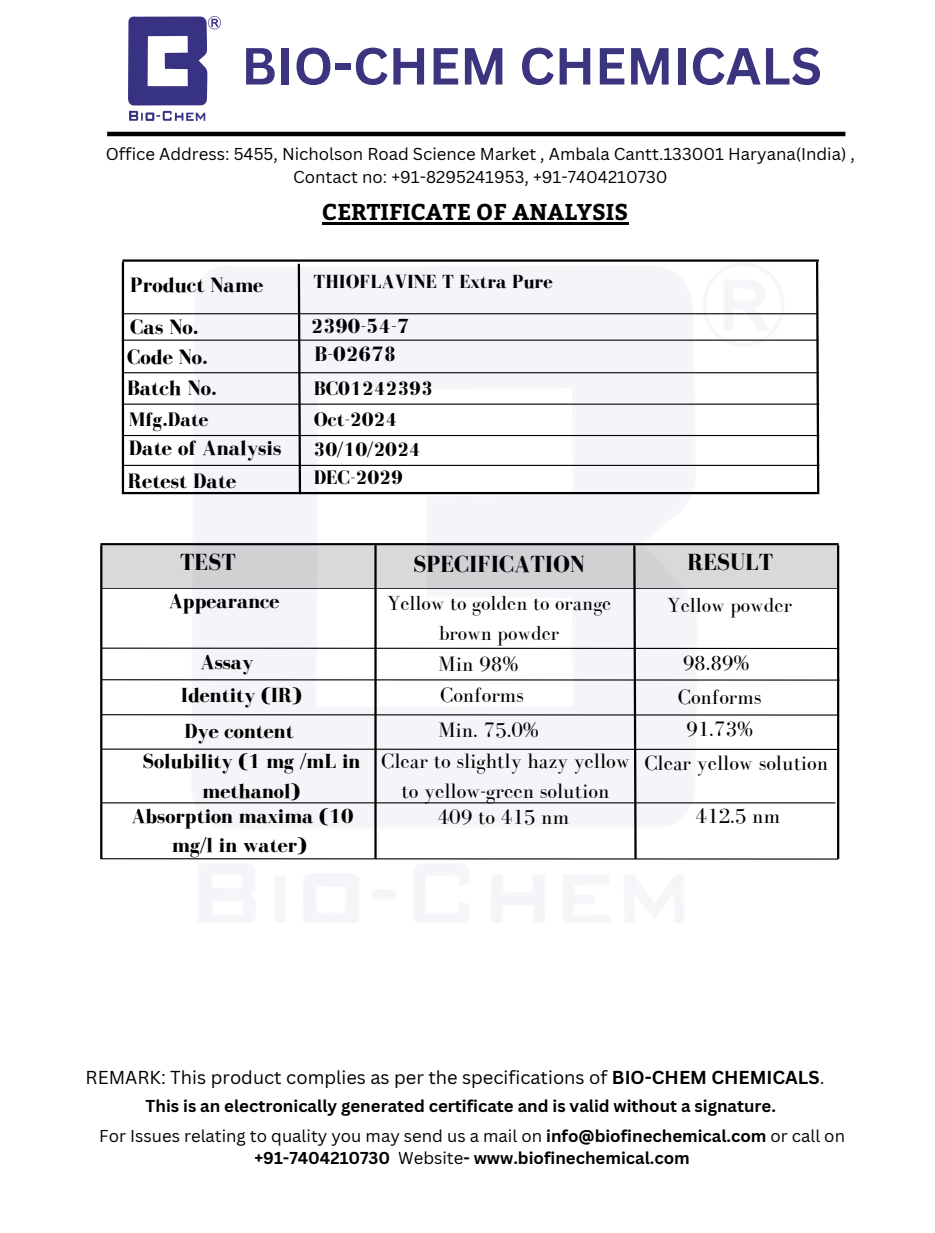
<style>
.page{position:relative;width:935px;height:1233px;background:#fff}
.page>*{position:absolute;margin:0;border:0;box-sizing:border-box;transform-origin:0 0}
.t1{font:700 51px "Canva Sans";color:#3b3580}
.t2{font:700 24px "Bodoni FLF";color:#000}
.t3{font:700 22.8px "Bitter";color:#000}
.t4{font:21.45px/30px "Bodoni FLF";color:#000;text-align:center}
.t5{font:700 21.45px "Bodoni FLF";color:#000}
.t6{font:700 21px/29.2px "Bodoni FLF";color:#000;text-align:center}
.t7{font:21px/29.2px "Bodoni FLF";color:#000;text-align:center}
.t8{font:700 20.1px "Bodoni FLF";color:#000}
.t9{font:700 19.5px "Bodoni FLF";color:#000}
.t10{font:18.3px "Canva Sans";color:#000}
.t11{font:700 16.8px/22.5px "Canva Sans";color:#000;text-align:center}
.t12{font:16.8px/22.5px "Canva Sans";color:#000;text-align:center}
.s1{font-weight:700}
.s2{font-weight:400}
</style>
<div class="page">
<hr style="left:107px;top:132px;width:738px;height:4px;background:#000">
<img style="left:128px;top:17px;width:93px;height:103px">
<hr style="left:322px;top:222px;width:306px;height:3px;background:#000">
<hr style="left:100px;top:588px;width:739px;height:1px;background:#000">
<hr style="left:100px;top:543px;width:739px;height:2px;background:#000">
<div style="left:103px;top:546px;width:736px;height:42px;background:#d9d9d9"></div>
<hr style="left:122px;top:313px;width:696px;height:1px;background:#000">
<hr style="left:122px;top:340px;width:696px;height:1px;background:#000">
<hr style="left:122px;top:372px;width:697px;height:1px;background:#000">
<hr style="left:123px;top:404px;width:696px;height:1px;background:#000">
<hr style="left:123px;top:435px;width:696px;height:1px;background:#000">
<hr style="left:123px;top:465px;width:696px;height:1px;background:#000">
<hr style="left:123px;top:492px;width:696px;height:2px;background:#000">
<hr style="left:122px;top:262px;width:2px;height:232px;background:#000">
<svg style="left:815px;top:262px;width:5px;height:232px"></svg>
<hr style="left:122px;top:259px;width:697px;height:3px;background:#000">
<hr style="left:837px;top:545px;width:2px;height:314px;background:#000">
<hr style="left:100px;top:545px;width:2px;height:314px;background:#000">
<img style="left:192px;top:263px;width:593px;height:541px">
<hr style="left:101px;top:648px;width:738px;height:1px;background:#000">
<hr style="left:374px;top:545px;width:3px;height:314px;background:#000">
<hr style="left:102px;top:802px;width:733px;height:1px;background:#000">
<svg style="left:632px;top:543px;width:6px;height:315px"></svg>
<hr style="left:102px;top:679px;width:737px;height:2px;background:#000">
<hr style="left:100px;top:714px;width:738px;height:2px;background:#000">
<hr style="left:101px;top:749px;width:738px;height:1px;background:#000">
<hr style="left:100px;top:858px;width:738px;height:2px;background:#000">
<h1 class="t1" style="left:241px;top:30px;width:582px">BIO-CHEM CHEMICALS</h1>
<p class="t12" style="left:106px;top:143px;width:751px">Office Address: 5455, Nicholson Road Science Market , Ambala Cantt.133001 Haryana(India) ,<br>Contact no: +91-8295241953, +91-7404210730</p>
<h3 class="t5" style="left:130px;top:273px;width:135px">Product Name</h3>
<h4 class="t5" style="left:130px;top:316px;width:70px">Cas No.</h4>
<h4 class="t5" style="left:127px;top:345px;width:82px">Code No.</h4>
<h4 class="t5" style="left:127px;top:376px;width:91px">Batch No.</h4>
<h4 class="t8" style="left:129px;top:409px;width:81px">Mfg.Date</h4>
<h4 class="t5" style="left:129px;top:437px;width:154px">Date of Analysis</h4>
<h4 class="t5" style="left:128px;top:469px;width:110px">Retest Date</h4>
<h4 class="t3" style="left:322px;top:195px;width:308px">CERTIFICATE OF ANALYSIS</h4>
<h4 class="t9" style="left:314px;top:271px;width:241px">THIOFLAVINE T Extra Pure</h4>
<h4 class="t6" style="left:311px;top:311px;width:100px">2390-54-7</h4>
<h4 class="t5" style="left:315px;top:342px;width:83px">B-02678</h4>
<h4 class="t8" style="left:314px;top:377px;width:120px">BC01242393</h4>
<h4 class="t8" style="left:314px;top:409px;width:85px">Oct-2024</h4>
<h4 class="t8" style="left:314px;top:439px;width:109px">30/10/2024</h4>
<h4 class="t8" style="left:314px;top:466px;width:91px">DEC-2029</h4>
<h3 class="t2" style="left:180px;top:549px;width:57px">TEST</h3>
<h3 class="t2" style="left:413px;top:551px;width:173px">SPECIFICATION</h3>
<h4 class="t2" style="left:687px;top:549px;width:87px">RESULT</h4>
<h4 class="t6" style="left:169px;top:586px;width:112px">Appearance</h4>
<h2 class="t7" style="left:387px;top:589px;width:226px">Yellow to golden to orange brown powder</h2>
<h2 class="t7" style="left:667px;top:590px;width:127px">Yellow powder</h2>
<h2 class="t6" style="left:201px;top:647px;width:54px">Assay</h2>
<h4 class="t4" style="left:439px;top:649px;width:81px">Min 98%</h4>
<h4 class="t6" style="left:181px;top:680px;width:123px">Identity (IR)</h4>
<h4 class="t4" style="left:440px;top:680px;width:85px">Conforms</h4>
<h4 class="t4" style="left:683px;top:648px;width:68px">98.89%</h4>
<h4 class="t4" style="left:678px;top:682px;width:85px">Conforms</h4>
<h4 class="t4" style="left:438px;top:715px;width:102px">Min. 75.0%</h4>
<h4 class="t4" style="left:686px;top:714px;width:68px">91.73%</h4>
<h4 class="t6" style="left:184px;top:717px;width:111px">Dye content</h4>
<h4 class="t6" style="left:142px;top:747px;width:219px">Solubility (1 mg /mL in methanol)</h4>
<h4 class="t4" style="left:381px;top:746px;width:250px">Clear to slightly hazy yellow to yellow-green solution</h4>
<h4 class="t4" style="left:644px;top:748px;width:185px">Clear yellow solution</h4>
<h4 class="t6" style="left:131px;top:801px;width:224px">Absorption maxima (10 mg/l in water)</h4>
<p class="t4" style="left:438px;top:801px;width:133px">409 to 415 nm</p>
<h5 class="t4" style="left:696px;top:801px;width:86px">412.5 nm</h5>
<h2 class="t10" style="left:86px;top:1065px;width:740px">REMARK: This product complies as per the specifications of <span class="s1">BIO-CHEM CHEMICALS</span>.</h2>
<p class="t11" style="left:146px;top:1095px;width:632px">This is an electronically generated certificate and is valid without a signature.</p>
<h4 class="t11" style="left:99px;top:1124px;width:747px"><span class="s2">For Issues relating to quality you may send us a mail on</span> info@biofinechemical.com <span class="s2">or call on </span>+91-7404210730 <span class="s2">Website</span>- www.biofinechemical.com</h4>
</div>
